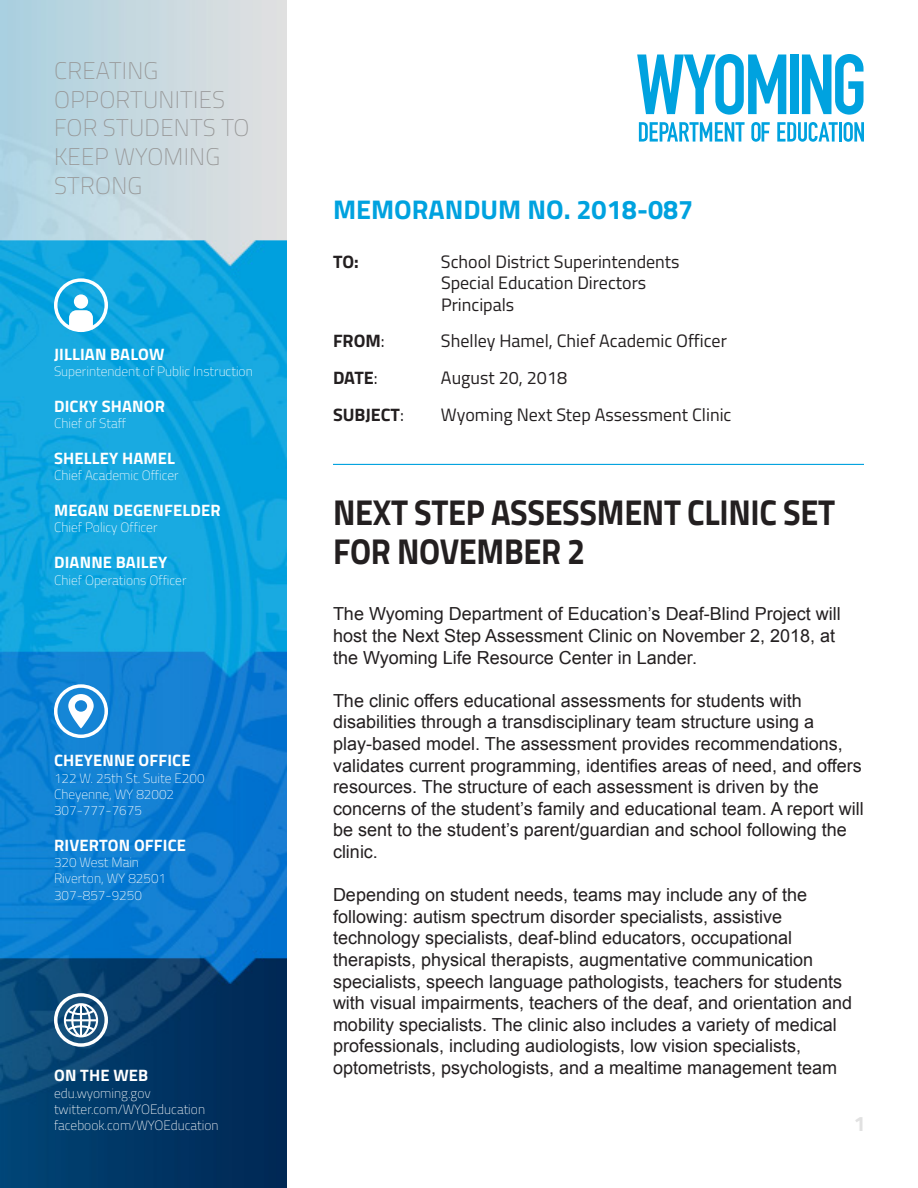
<style>
.page{position:relative;width:918px;height:1188px;background:#fff}
.page>*{position:absolute;margin:0;border:0;box-sizing:border-box;transform-origin:0 0}
.Headline{font:700 36px/39px "Titillium Web";letter-spacing:-.01em;color:#231f20;scale:.9 1}
.Section_Title{font:700 27px "Titillium Web";color:#00a2df}
.t1{font:100 24px/28.8px "Titillium Web";letter-spacing:.01em;color:#969696}
.t2{font:700 21px "Titillium Web";color:#e1e1e1}
.t3{font:18px/21.6px "Arial";color:#231f20}
.t4{font:18px "Titillium Web";color:#231f20}
.t5{font:700 18px "Titillium Web";color:#231f20}
.Sidebar_Title{font:700 16.5px "Titillium Web";letter-spacing:.01em;color:#fff}
.Sidebar_Description{font:100 13.5px "Titillium Web";color:#fff}
.s1{font-weight:400}
</style>
<div class="page">
<img style="left:0;top:0;width:286px;height:1188px">
<svg style="left:54px;top:993px;width:54px;height:54px"></svg>
<svg style="left:54px;top:684px;width:54px;height:54px"></svg>
<svg style="left:54px;top:278px;width:54px;height:54px"></svg>
<svg style="left:637px;top:54px;width:149px;height:61px"></svg>
<div style="left:790px;top:55px;width:8px;height:59px;background:#00a2df"></div>
<svg style="left:802px;top:54px;width:62px;height:61px"></svg>
<svg style="left:639px;top:122px;width:106px;height:20px"></svg>
<svg style="left:751px;top:122px;width:19px;height:20px"></svg>
<svg style="left:777px;top:122px;width:61px;height:20px"></svg>
<hr style="left:839px;top:122px;width:3px;height:20px;background:#00a2df">
<svg style="left:844px;top:122px;width:20px;height:20px"></svg>
<hr style="left:333px;top:464px;width:531px;height:1px;background:#00a2df">
<p class="t1" style="left:54px;top:55px;width:197px">CREATING<br>OPPORTUNITIES<br>FOR STUDENTS TO<br>KEEP WYOMING<br>STRONG</p>
<p class="Sidebar_Title" style="left:54px;top:341px;width:112px">JILLIAN BALOW</p>
<p class="Sidebar_Description" style="left:54px;top:361px;width:200px">Superintendent of Public Instruction</p>
<p class="Sidebar_Title" style="left:54px;top:393px;width:112px">DICKY SHANOR</p>
<p class="Sidebar_Description" style="left:54px;top:414px;width:74px">Chief of Staff</p>
<p class="Sidebar_Title" style="left:54px;top:446px;width:122px">SHELLEY HAMEL</p>
<p class="Sidebar_Description" style="left:54px;top:466px;width:126px">Chief Academic Officer</p>
<p class="Sidebar_Title" style="left:54px;top:498px;width:168px">MEGAN DEGENFELDER</p>
<p class="Sidebar_Description" style="left:54px;top:518px;width:105px">Chief Policy Officer</p>
<p class="Sidebar_Title" style="left:54px;top:550px;width:115px">DIANNE BAILEY</p>
<p class="Sidebar_Description" style="left:54px;top:570px;width:134px">Chief Operations Officer</p>
<p class="Sidebar_Title" style="left:54px;top:748px;width:138px">CHEYENNE OFFICE</p>
<p class="Sidebar_Description" style="left:54px;top:768px;width:152px">122 W. 25th St. Suite E200</p>
<p class="Sidebar_Description" style="left:54px;top:784px;width:122px">Cheyenne, WY 82002</p>
<p class="Sidebar_Description" style="left:54px;top:801px;width:89px">307-777-7675</p>
<p class="Sidebar_Title" style="left:54px;top:833px;width:133px">RIVERTON OFFICE</p>
<p class="Sidebar_Description" style="left:54px;top:853px;width:87px">320 West Main</p>
<p class="Sidebar_Description" style="left:54px;top:869px;width:114px">Riverton, WY 82501</p>
<p class="Sidebar_Description" style="left:54px;top:885px;width:89px">307-857-9250</p>
<p class="Sidebar_Title" style="left:54px;top:1063px;width:96px">ON THE WEB</p>
<p class="Sidebar_Description" style="left:54px;top:1083px;width:98px">edu.wyoming.gov</p>
<p class="Sidebar_Description" style="left:54px;top:1099px;width:153px">twitter.com/WYOEducation</p>
<p class="Sidebar_Description" style="left:54px;top:1116px;width:166px">facebook.com/WYOEducation</p>
<p class="Section_Title" style="left:333px;top:189px;width:362px">MEMORANDUM NO. 2018-087</p>
<p class="t5" style="left:333px;top:248px;width:27px">TO:</p>
<p class="t4" style="left:441px;top:248px;width:240px">School District Superintendents</p>
<p class="t4" style="left:441px;top:270px;width:207px">Special Education Directors</p>
<p class="t4" style="left:441px;top:291px;width:75px">Principals</p>
<p class="t5" style="left:333px;top:327px;width:53px">FROM<span class="s1">:</span></p>
<p class="t4" style="left:441px;top:328px;width:287px">Shelley Hamel, Chief Academic Officer</p>
<p class="t5" style="left:333px;top:364px;width:46px">DATE<span class="s1">:</span></p>
<p class="t4" style="left:441px;top:364px;width:128px">August 20, 2018</p>
<p class="t5" style="left:333px;top:401px;width:72px">SUBJECT<span class="s1">:</span></p>
<p class="t4" style="left:441px;top:401px;width:292px">Wyoming Next Step Assessment Clinic</p>
<p class="Headline" style="left:333px;top:491px;width:559px">NEXT STEP ASSESSMENT CLINIC SET<br>FOR NOVEMBER 2</p>
<p class="t3" style="left:333px;top:603px;width:509px">The Wyoming Department of Education’s Deaf-Blind Project will host the Next Step Assessment Clinic on November 2, 2018, at the Wyoming Life Resource Center in Lander.</p>
<p class="t3" style="left:333px;top:690px;width:532px">The clinic offers educational assessments for students with disabilities through a transdisciplinary team structure using a play-based model. The assessment provides recommendations, validates current programming, identifies areas of need, and offers resources. The structure of each assessment is driven by the concerns of the student’s family and educational team. A report will be sent to the student’s parent/guardian and school following the clinic.</p>
<p class="t3" style="left:333px;top:884px;width:521px">Depending on student needs, teams may include any of the following: autism spectrum disorder specialists, assistive technology specialists, deaf-blind educators, occupational therapists, physical therapists, augmentative communication specialists, speech language pathologists, teachers for students with visual impairments, teachers of the deaf, and orientation and mobility specialists. The clinic also includes a variety of medical professionals, including audiologists, low vision specialists, optometrists, psychologists, and a mealtime management team</p>
<p class="t2" style="left:854px;top:1107px;width:13px">1</p>
</div>
